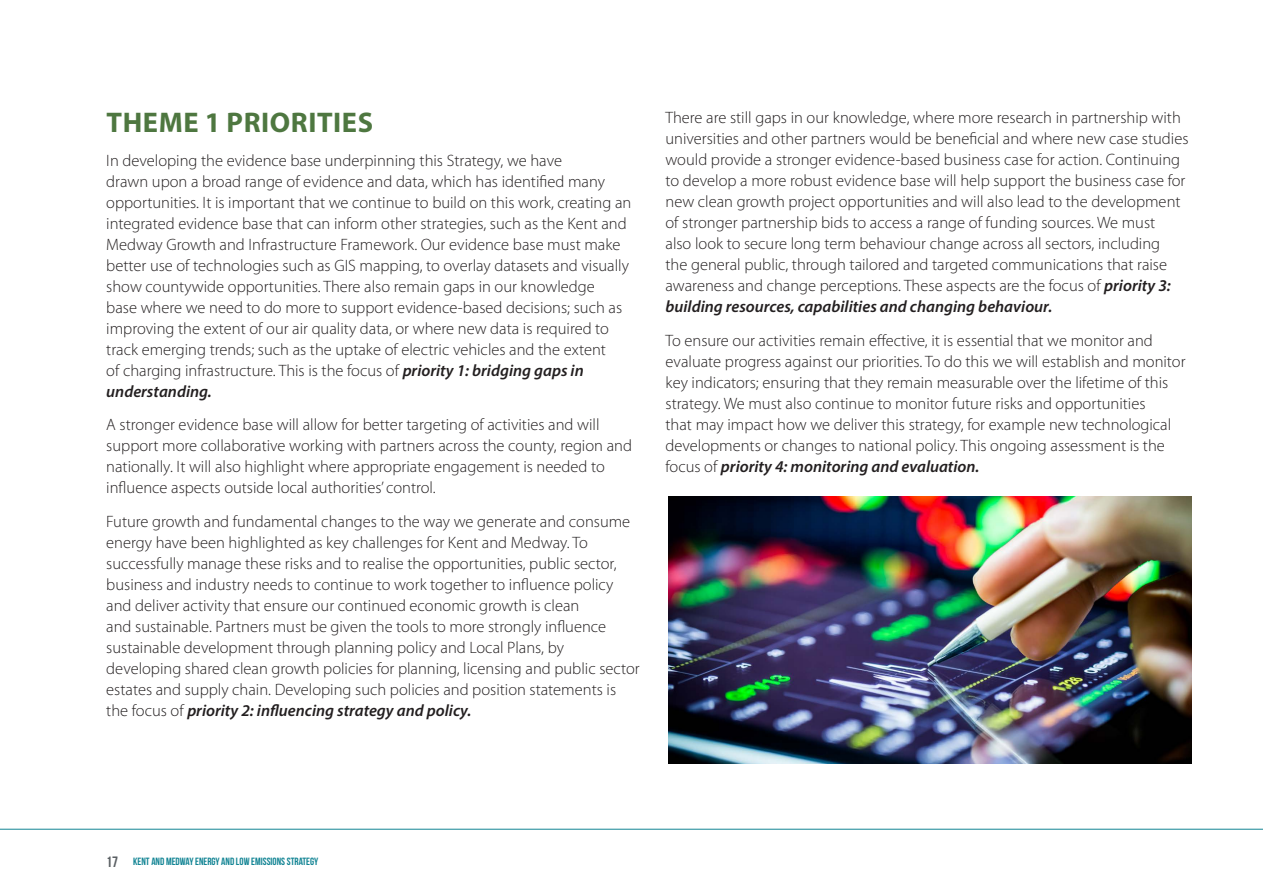
<style>
.page{position:relative;width:1263px;height:893px;background:#fff}
.page>*{position:absolute;margin:0;border:0;box-sizing:border-box;transform-origin:0 0}
.t1{font:700 28.5px "Myriad Pro";letter-spacing:.02em;color:#4e7740}
.t2{font:300 16.5px/21px "Myriad Pro";color:#231f20}
.t3{font:10.5px "Bebas Neue";color:#128494}
.s1{font-weight:600;font-style:italic}
.s2{font-size:15px;color:#5a5f63}
</style>
<div class="page">
<hr style="left:0;top:829px;width:1263px;height:1px;background:#128494">
<img style="left:669px;top:496px;width:523px;height:267px">
<p class="t1" style="left:107px;top:104px;width:268px">THEME 1 PRIORITIES</p>
<p class="t2" style="left:106px;top:150px;width:527px">In developing the evidence base underpinning this Strategy, we have<br>drawn upon a broad range of evidence and data, which has identified many opportunities. It is important that we continue to build on this work, creating an integrated evidence base that can inform other strategies, such as the Kent and Medway Growth and Infrastructure Framework. Our evidence base must make better use of technologies such as GIS mapping, to overlay datasets and visually show countywide opportunities. There also remain gaps in our knowledge<br>base where we need to do more to support evidence-based decisions; such as improving the extent of our air quality data, or where new data is required to track emerging trends; such as the uptake of electric vehicles and the extent<br>of charging infrastructure. This is the focus of <span class="s1">priority 1: bridging gaps in understanding.</span></p>
<p class="t2" style="left:106px;top:414px;width:527px">A stronger evidence base will allow for better targeting of activities and will support more collaborative working with partners across the county, region and nationally. It will also highlight where appropriate engagement is needed to influence aspects outside local authorities’ control.</p>
<p class="t2" style="left:106px;top:511px;width:535px">Future growth and fundamental changes to the way we generate and consume energy have been highlighted as key challenges for Kent and Medway. To successfully manage these risks and to realise the opportunities, public sector, business and industry needs to continue to work together to influence policy and deliver activity that ensure our continued economic growth is clean<br>and sustainable. Partners must be given the tools to more strongly influence sustainable development through planning policy and Local Plans, by developing shared clean growth policies for planning, licensing and public sector estates and supply chain. Developing such policies and position statements is the focus of <span class="s1">priority 2: influencing strategy and policy.</span></p>
<p class="t2" style="left:665px;top:107px;width:524px">There are still gaps in our knowledge, where more research in partnership with universities and other partners would be beneficial and where new case studies would provide a stronger evidence-based business case for action. Continuing to develop a more robust evidence base will help support the business case for new clean growth project opportunities and will also lead to the development of stronger partnership bids to access a range of funding sources. We must<br>also look to secure long term behaviour change across all sectors, including<br>the general public, through tailored and targeted communications that raise awareness and change perceptions. These aspects are the focus of <span class="s1">priority 3: building resources, capabilities and changing behaviour.</span></p>
<p class="t2" style="left:665px;top:330px;width:522px">To ensure our activities remain effective, it is essential that we monitor and evaluate progress against our priorities. To do this we will establish and monitor key indicators; ensuring that they remain measurable over the lifetime of this strategy. We must also continue to monitor future risks and opportunities<br>that may impact how we deliver this strategy, for example new technological developments or changes to national policy. This ongoing assessment is the focus of <span class="s1">priority 4: monitoring and evaluation.</span></p>
<p class="t3" style="left:106px;top:856px;width:213px"><span class="s2">17</span> KENT AND MEDWAY ENERGY AND LOW EMISSIONS STRATEGY</p>
</div>
